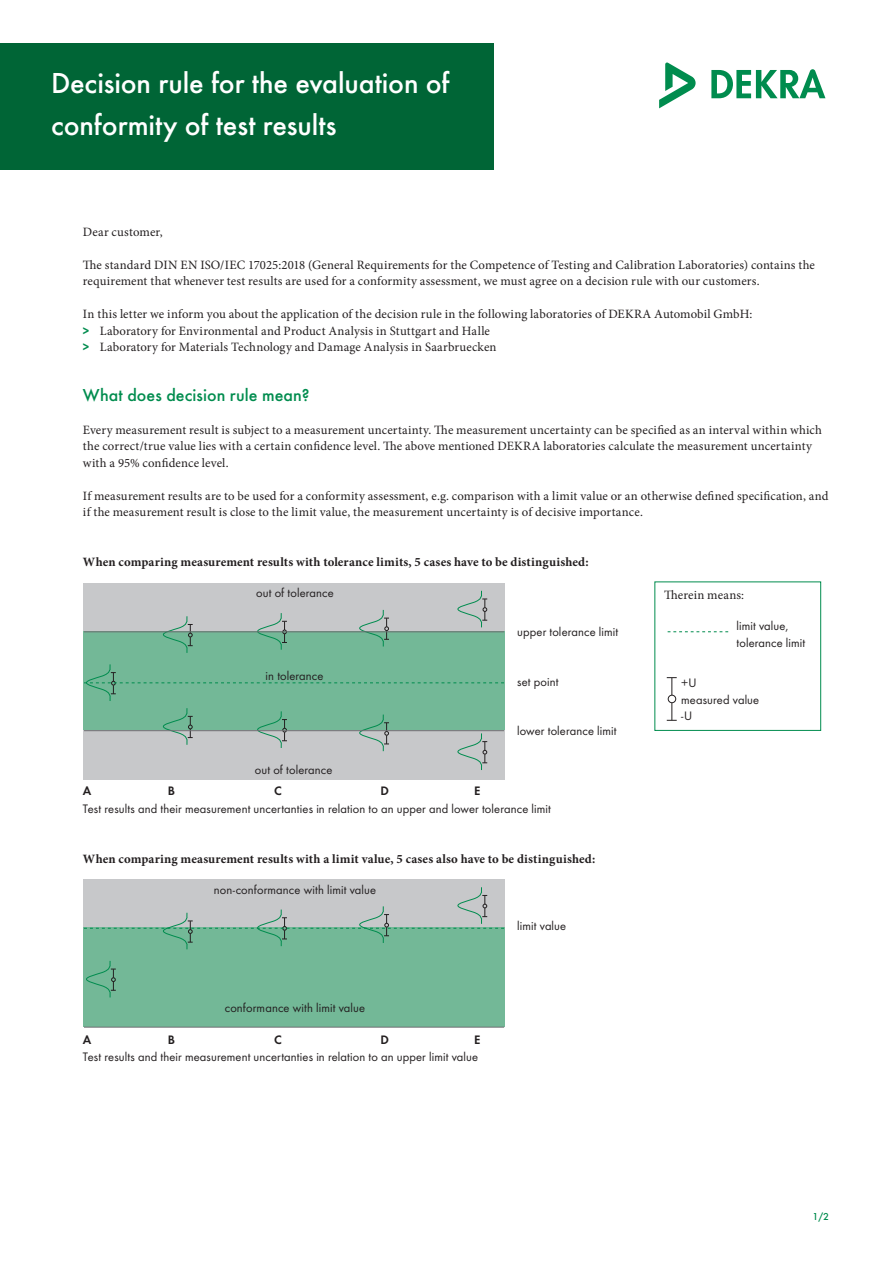
<style>
.page{position:relative;width:893px;height:1263px;background:#fff}
.page>*{position:absolute;margin:0;border:0;box-sizing:border-box;transform-origin:0 0}
.t1{font:500 30px/42px "Futura";letter-spacing:-.005em;color:#fff}
.t2{font:500 18px "Futura";letter-spacing:.005em;color:#008c4e}
.t3{font:12.75px/16.5px "Minion Pro";letter-spacing:.01em;color:#231f20}
.t4{font:12.75px/16.5px "Futura Boo";letter-spacing:.01em;color:#231f20}
.t5{font:700 12.75px "Minion Pro";letter-spacing:.01em;color:#231f20}
.t6{font:12.75px "Futura Dem";color:#231f20}
.t7{font:500 10.5px "Futura";color:#008c4e}
.s1{font-family:"Futura Dem";color:#008c4e}
</style>
<div class="page">
<svg style="left:711px;top:69px;width:114px;height:29px"></svg>
<svg style="left:659px;top:63px;width:37px;height:45px"></svg>
<div style="left:0;top:43px;width:493px;height:127px;background:#006536"></div>
<div style="left:84px;top:583px;width:421px;height:48px;background:#c7c8ca"></div>
<div style="left:84px;top:631px;width:421px;height:99px;background:#73b897"></div>
<div style="left:84px;top:731px;width:421px;height:49px;background:#c7c8ca"></div>
<svg style="left:457px;top:590px;width:30px;height:38px"></svg>
<svg style="left:163px;top:616px;width:30px;height:37px"></svg>
<svg style="left:257px;top:613px;width:30px;height:37px"></svg>
<svg style="left:359px;top:609px;width:30px;height:38px"></svg>
<svg style="left:84px;top:664px;width:420px;height:106px"></svg>
<hr style="left:84px;top:631px;width:420px;height:1px;background:#6c6d70">
<hr style="left:84px;top:730px;width:420px;height:1px;background:#6c6d70">
<svg style="left:668px;top:631px;width:60px;height:1px"></svg>
<div style="left:668px;top:695px;width:8px;height:8px;border:1px solid #231f20;border-radius:50%"></div>
<svg style="left:667px;top:677px;width:10px;height:18px"></svg>
<svg style="left:667px;top:703px;width:10px;height:18px"></svg>
<div style="left:654px;top:581px;width:167px;height:150px;border:1px solid #008c4e"></div>
<div style="left:84px;top:879px;width:421px;height:49px;background:#c7c8ca"></div>
<div style="left:84px;top:928px;width:421px;height:99px;background:#73b897"></div>
<svg style="left:86px;top:961px;width:30px;height:37px"></svg>
<svg style="left:84px;top:887px;width:420px;height:63px"></svg>
<hr style="left:84px;top:1027px;width:420px;height:1px;background:#6c6d70">
<h1 class="t1" style="left:51px;top:59px;width:400px">Decision rule for the evaluation of conformity of test results</h1>
<p class="t3" style="left:83px;top:223px;width:81px">Dear customer,</p>
<p class="t3" style="left:83px;top:256px;width:734px">The standard DIN EN ISO/IEC 17025:2018 (General Requirements for the Competence of Testing and Calibration Laboratories) contains the requirement that whenever test results are used for a conformity assessment, we must agree on a decision rule with our customers.</p>
<p class="t3" style="left:83px;top:306px;width:671px">In this letter we inform you about the application of the decision rule in the following laboratories of DEKRA Automobil GmbH: <span class="s1">&gt;</span> Laboratory for Environmental and Product Analysis in Stuttgart and Halle<br><span class="s1">&gt;</span> Laboratory for Materials Technology and Damage Analysis in Saarbruecken</p>
<h2 class="t2" style="left:83px;top:381px;width:228px">What does decision rule mean?</h2>
<p class="t3" style="left:83px;top:421px;width:741px">Every measurement result is subject to a measurement uncertainty. The measurement uncertainty can be specified as an interval within which the correct/true value lies with a certain confidence level. The above mentioned DEKRA laboratories calculate the measurement uncertainty with a 95% confidence level.</p>
<p class="t3" style="left:83px;top:487px;width:747px">If measurement results are to be used for a conformity assessment, e.g. comparison with a limit value or an otherwise defined specification, and if the measurement result is close to the limit value, the measurement uncertainty is of decisive importance.</p>
<p class="t5" style="left:83px;top:552px;width:507px">When comparing measurement results with tolerance limits, 5 cases have to be distinguished:</p>
<p class="t4" style="left:256px;top:584px;width:79px">out of tolerance</p>
<p class="t3" style="left:664px;top:586px;width:81px">Therein means:</p>
<p class="t4" style="left:736px;top:617px;width:70px">limit value, tolerance limit</p>
<p class="t4" style="left:681px;top:674px;width:79px">+U<br>measured value -U</p>
<p class="t4" style="left:517px;top:623px;width:103px">upper tolerance limit</p>
<p class="t4" style="left:517px;top:672px;width:43px">set point</p>
<p class="t4" style="left:517px;top:722px;width:101px">lower tolerance limit</p>
<p class="t4" style="left:266px;top:667px;width:59px">in tolerance</p>
<p class="t4" style="left:255px;top:761px;width:79px">out of tolerance</p>
<p class="t6" style="left:83px;top:781px;width:10px">A</p>
<p class="t6" style="left:168px;top:781px;width:9px">B</p>
<p class="t6" style="left:274px;top:781px;width:9px">C</p>
<p class="t6" style="left:381px;top:781px;width:10px">D</p>
<p class="t6" style="left:474px;top:781px;width:8px">E</p>
<p class="t4" style="left:83px;top:800px;width:469px">Test results and their measurement uncertanties in relation to an upper and lower tolerance limit</p>
<p class="t5" style="left:83px;top:849px;width:514px">When comparing measurement results with a limit value, 5 cases also have to be distinguished:</p>
<p class="t4" style="left:214px;top:880px;width:164px">non-conformance with limit value</p>
<p class="t4" style="left:517px;top:917px;width:51px">limit value</p>
<p class="t4" style="left:225px;top:999px;width:142px">conformance with limit value</p>
<p class="t6" style="left:83px;top:1030px;width:10px">A</p>
<p class="t6" style="left:168px;top:1030px;width:9px">B</p>
<p class="t6" style="left:274px;top:1030px;width:9px">C</p>
<p class="t6" style="left:381px;top:1030px;width:10px">D</p>
<p class="t6" style="left:474px;top:1030px;width:8px">E</p>
<p class="t4" style="left:83px;top:1047px;width:397px">Test results and their measurement uncertanties in relation to an upper limit value</p>
<p class="t7" style="left:812px;top:1209px;width:18px">1/2</p>
</div>
